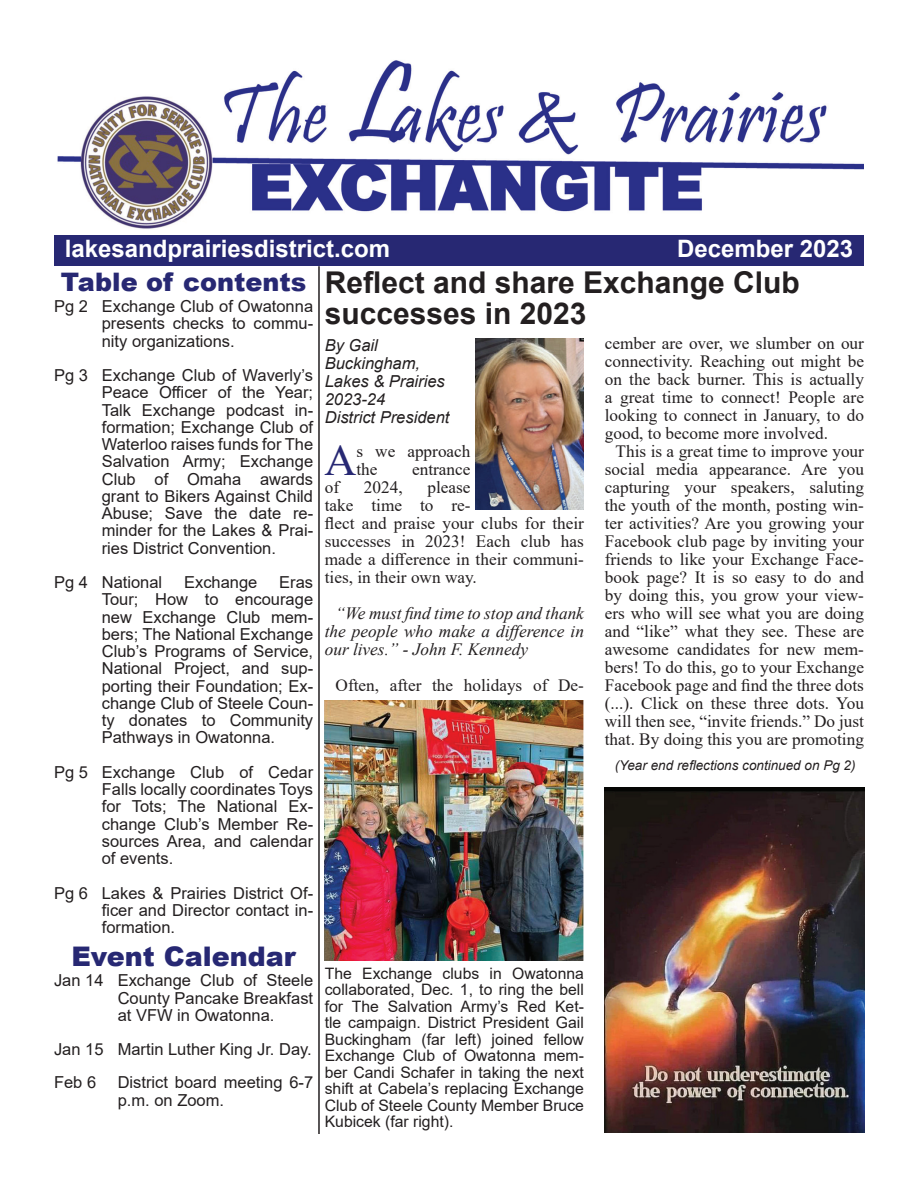
<style>
.page{position:relative;width:918px;height:1188px;background:#fff}
.page>*{position:absolute;margin:0;border:0;box-sizing:border-box;transform-origin:0 0}
.t1{font:44.4px "Times New Roman";color:#272873}
.t2{font:700 30px/31.5px "Arial";color:#231f20}
.t3{font:900 27px "Arial";color:#272873}
.t4{font:900 25.5px "Arial";color:#272873}
.t5{font:700 24px "Arial";color:#fff}
.t6{font:17.25px/18px "Times New Roman";color:#231f20}
.t7{font:italic 17.25px/18px "Times New Roman";color:#231f20;text-align:justify}
.t8{font:16.5px/17.2px "Arial";color:#231f20;text-align:justify}
.t9{font:italic 16.5px/18px "Arial";color:#231f20}
.t10{font:15.75px/16.5px "Arial";color:#231f20;text-align:justify}
.t11{font:italic 13.5px "Arial";color:#231f20}
</style>
<div class="page">
<img style="left:57px;top:60px;width:807px;height:169px">
<div style="left:802px;top:186px;width:62px;height:45px;background:#fff"></div>
<div style="left:54px;top:235px;width:810px;height:31px;background:#272873"></div>
<hr style="left:318px;top:266px;width:2px;height:868px;background:#231f20">
<svg style="left:205px;top:183px;width:22px;height:20px"></svg>
<img style="left:476px;top:339px;width:108px;height:170px">
<img style="left:325px;top:700px;width:259px;height:261px">
<img style="left:605px;top:787px;width:259px;height:346px">
<h3 class="t5" style="left:65px;top:232px;width:327px">lakesandprairiesdistrict.com</h3>
<h3 class="t5" style="left:677px;top:232px;width:178px">December 2023</h3>
<h3 class="t4" style="left:61px;top:263px;width:247px">Table of contents</h3>
<p class="t8" style="left:54px;top:298px;width:35px">Pg 2</p>
<p class="t8" style="left:54px;top:367px;width:35px">Pg 3</p>
<p class="t8" style="left:54px;top:573px;width:35px">Pg 4</p>
<p class="t8" style="left:54px;top:763px;width:35px">Pg 5</p>
<p class="t8" style="left:54px;top:884px;width:35px">Pg 6</p>
<p class="t8" style="left:102px;top:298px;width:213px">Exchange Club of Owatonna presents checks to commu&shy;nity organizations.</p>
<p class="t8" style="left:102px;top:367px;width:213px">Exchange Club of Waverly’s Peace Officer of the Year; Talk Exchange podcast in&shy;formation; Exchange Club of Waterloo raises funds for The Salvation Army; Exchange Club of Omaha awards grant to Bikers Against Child Abuse; Save the date re&shy;minder for the Lakes &amp; Prai&shy;ries District Convention.</p>
<p class="t8" style="left:102px;top:574px;width:62px">National</p>
<p class="t8" style="left:184px;top:574px;width:75px">Exchange</p>
<p class="t8" style="left:102px;top:574px;width:213px;text-indent:177px">Eras Tour; How to encourage new Exchange Club mem&shy;bers; The National Exchange Club’s Programs of Service, National Project, and sup&shy;porting their Foundation; Ex&shy;change Club of Steele Coun&shy;ty donates to Community Pathways in Owatonna.</p>
<p class="t8" style="left:102px;top:763px;width:213px">Exchange Club of Cedar Falls locally coordinates Toys for Tots; The National Ex&shy;change Club’s Member Re&shy;sources Area, and calendar of events.</p>
<p class="t8" style="left:102px;top:884px;width:213px">Lakes &amp; Prairies District Of&shy;ficer and Director contact in&shy;formation.</p>
<h3 class="t3" style="left:71px;top:936px;width:226px">Event Calendar</h3>
<p class="t8" style="left:118px;top:972px;width:197px">Exchange Club of Steele County Pancake Breakfast at VFW in Owatonna.</p>
<p class="t8" style="left:118px;top:1033px;width:197px;line-height:33px">Martin Luther King Jr. Day.<br>District board meeting 6-7</p>
<p class="t8" style="left:118px;top:1091px;width:108px">p.m. on Zoom.</p>
<p class="t8" style="left:54px;top:972px;width:51px">Jan 14</p>
<p class="t8" style="left:54px;top:1033px;width:51px;line-height:33px">Jan 15<br>Feb 6</p>
<h2 class="t2" style="left:325px;top:267px;width:477px">Reflect and share Exchange Club successes in 2023</h2>
<p class="t9" style="left:325px;top:336px;width:126px">By Gail<br>Buckingham,<br>Lakes &amp; Prairies<br>2023-24<br>District President</p>
<h1 class="t1" style="left:324px;top:428px;width:34px">A</h1>
<p class="t6" style="left:357px;top:441px;width:116px">s we approach the</p>
<p class="t6" style="left:605px;top:334px;width:261px;text-align:justify">cember are over, we slumber on our connectivity. Reaching out might be on the back burner. This is actually a great time to connect! People are looking to connect in January, to do good, to become more involved.</p>
<p class="t6" style="left:605px;top:442px;width:261px;text-align:justify;text-indent:11px">This is a great time to improve your social media appearance. Are you capturing your speakers, saluting the youth of the month, posting win&shy;ter activities? Are you growing your Facebook club page by inviting your friends to like your Exchange Face&shy;book page? It is so easy to do and by doing this, you grow your view&shy;ers who will see what you are doing and “like” what they see. These are awesome candidates for new mem&shy;bers! To do this, go to your Exchange Facebook page and find the three dots (...). Click on these three dots. You will then see, “invite friends.” Do just that. By doing this you are promoting</p>
<p class="t6" style="left:412px;top:459px;width:60px">entrance</p>
<p class="t6" style="left:325px;top:477px;width:261px;text-indent:103px">please<br>take time to re-<br>flect and praise your clubs for their successes in 2023! Each club has made a difference in their communi&shy;ties, in their own way.</p>
<p class="t7" style="left:325px;top:603px;width:261px;text-indent:11px">“We must find time to stop and thank the people who make a difference in our lives.” - John F. Kennedy</p>
<p class="t6" style="left:336px;top:675px;width:250px">Often, after the holidays of De-</p>
<p class="t6" style="left:325px;top:477px;width:16px">of</p>
<p class="t6" style="left:364px;top:477px;width:40px">2024,</p>
<p class="t11" style="left:615px;top:756px;width:242px">(Year end reflections continued on Pg 2)</p>
<p class="t10" style="left:325px;top:965px;width:261px">The Exchange clubs in Owatonna collaborated, Dec. 1, to ring the bell for The Salvation Army’s Red Ket&shy;tle campaign. District President Gail Buckingham (far left) joined fellow Exchange Club of Owatonna mem&shy;ber Candi Schafer in taking the next shift at Cabela’s replacing Exchange Club of Steele County Member Bruce Kubicek (far right).</p>
</div>
